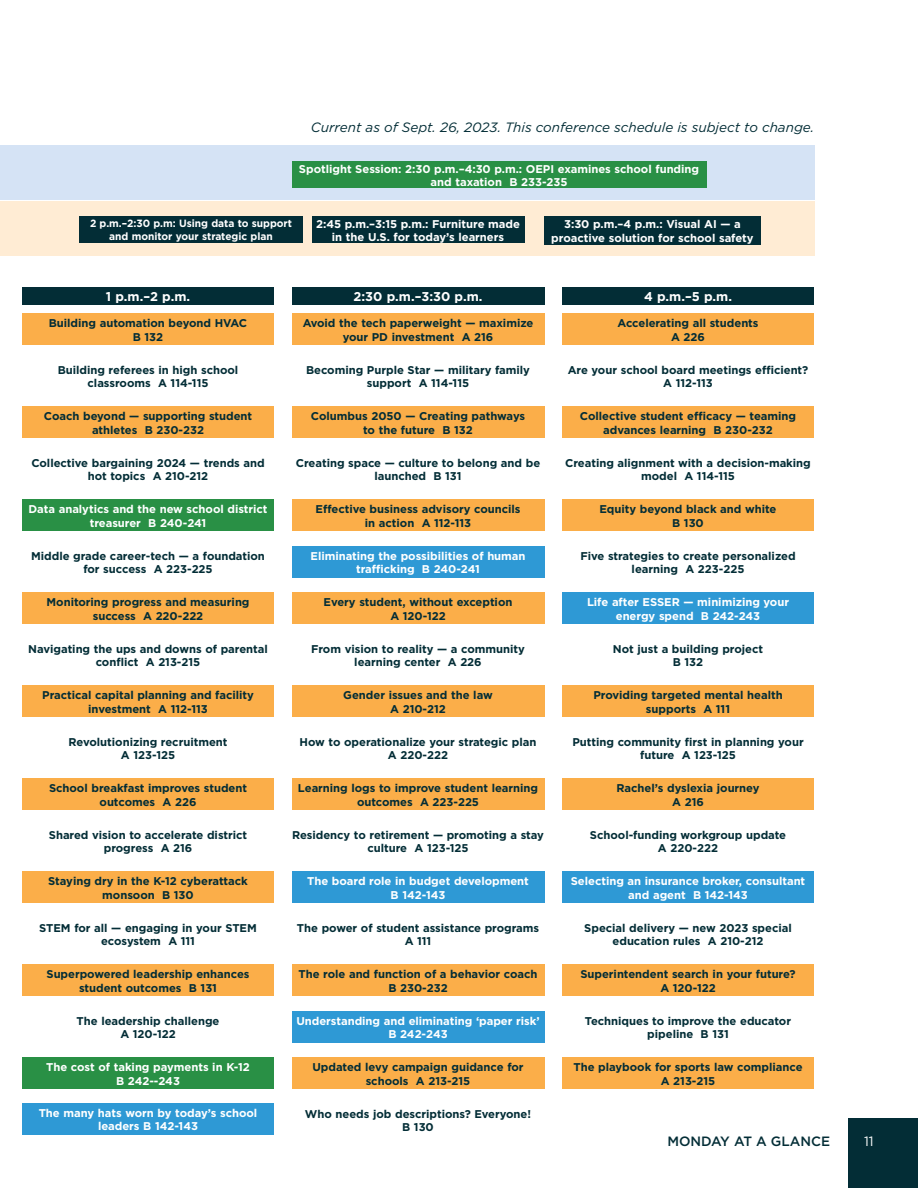
<style>
.page{position:relative;width:918px;height:1188px;background:#fff}
.page>*{position:absolute;margin:0;border:0;box-sizing:border-box;transform-origin:0 0}
.t1{font:italic 13.5px "Gotham";color:#032d36}
.t2{font:500 13.5px "Gotham";color:#032d36}
.t3{font:13.5px "Gotham";color:#fff}
.t4{font:700 12.75px "Gotham";color:#fff}
.t5{font:700 11.25px/13px "Gotham";letter-spacing:-.005em;color:#032d36;text-align:center}
.t6{font:700 11.25px/13px "Gotham";letter-spacing:-.005em;color:#fff;text-align:center}
.t7{font:700 10.5px/13px "Gotham";letter-spacing:-.005em;color:#fff;text-align:center}
</style>
<div class="page">
<div style="left:848px;top:1118px;width:70px;height:70px;background:#032d36"></div>
<div style="left:22px;top:314px;width:252px;height:31px;background:#fbae49"></div>
<div style="left:292px;top:314px;width:252px;height:31px;background:#fbae49"></div>
<div style="left:292px;top:287px;width:252px;height:18px;background:#032d36"></div>
<div style="left:22px;top:872px;width:252px;height:31px;background:#fbae49"></div>
<div style="left:292px;top:872px;width:252px;height:31px;background:#2e99d5"></div>
<div style="left:22px;top:965px;width:252px;height:31px;background:#fbae49"></div>
<div style="left:292px;top:965px;width:252px;height:31px;background:#fbae49"></div>
<div style="left:292px;top:1011px;width:252px;height:32px;background:#2e99d5"></div>
<div style="left:22px;top:686px;width:252px;height:31px;background:#fbae49"></div>
<div style="left:292px;top:686px;width:252px;height:31px;background:#fbae49"></div>
<div style="left:22px;top:779px;width:252px;height:31px;background:#fbae49"></div>
<div style="left:292px;top:779px;width:252px;height:31px;background:#fbae49"></div>
<div style="left:22px;top:407px;width:252px;height:31px;background:#fbae49"></div>
<div style="left:292px;top:407px;width:252px;height:31px;background:#fbae49"></div>
<div style="left:22px;top:500px;width:252px;height:31px;background:#299045"></div>
<div style="left:292px;top:500px;width:252px;height:31px;background:#fbae49"></div>
<div style="left:292px;top:546px;width:252px;height:32px;background:#2e99d5"></div>
<div style="left:22px;top:593px;width:252px;height:31px;background:#fbae49"></div>
<div style="left:292px;top:593px;width:252px;height:31px;background:#fbae49"></div>
<div style="left:22px;top:287px;width:252px;height:18px;background:#032d36"></div>
<div style="left:22px;top:1058px;width:252px;height:31px;background:#299045"></div>
<div style="left:562px;top:314px;width:252px;height:31px;background:#fbae49"></div>
<div style="left:562px;top:872px;width:252px;height:31px;background:#2e99d5"></div>
<div style="left:562px;top:965px;width:252px;height:31px;background:#fbae49"></div>
<div style="left:562px;top:686px;width:252px;height:31px;background:#fbae49"></div>
<div style="left:562px;top:779px;width:252px;height:31px;background:#fbae49"></div>
<div style="left:562px;top:407px;width:252px;height:31px;background:#fbae49"></div>
<div style="left:562px;top:500px;width:252px;height:31px;background:#fbae49"></div>
<div style="left:562px;top:593px;width:252px;height:31px;background:#2e99d5"></div>
<div style="left:562px;top:287px;width:252px;height:18px;background:#032d36"></div>
<div style="left:0;top:146px;width:814px;height:54px;background:#d5e3f5"></div>
<div style="left:0;top:201px;width:814px;height:54px;background:#ffecd4"></div>
<div style="left:292px;top:161px;width:414px;height:27px;background:#299045"></div>
<div style="left:79px;top:216px;width:224px;height:27px;background:#032d36"></div>
<div style="left:312px;top:216px;width:212px;height:27px;background:#032d36"></div>
<div style="left:544px;top:216px;width:217px;height:29px;background:#032d36"></div>
<div style="left:292px;top:1058px;width:252px;height:31px;background:#fbae49"></div>
<div style="left:562px;top:1058px;width:252px;height:31px;background:#fbae49"></div>
<div style="left:22px;top:1103px;width:252px;height:32px;background:#2e99d5"></div>
<p class="t1" style="left:311px;top:119px;width:505px">Current as of Sept. 26, 2023. This conference schedule is subject to change.</p>
<p class="t6" style="left:299px;top:162px;width:402px">Spotlight Session: 2:30 p.m.–4:30 p.m.: OEPI examines school funding and taxation B 233-235</p>
<p class="t7" style="left:90px;top:217px;width:204px">2 p.m.–2:30 p.m: Using data to support and monitor your strategic plan</p>
<p class="t6" style="left:316px;top:217px;width:205px">2:45 p.m.–3:15 p.m.: Furniture made in the U.S. for today’s learners</p>
<p class="t6" style="left:551px;top:218px;width:204px">3:30 p.m.–4 p.m.: Visual AI — a proactive solution for school safety</p>
<p class="t4" style="left:106px;top:288px;width:86px">1 p.m.–2 p.m.</p>
<p class="t4" style="left:354px;top:288px;width:131px">2:30 p.m.–3:30 p.m.</p>
<p class="t4" style="left:644px;top:288px;width:89px">4 p.m.–5 p.m.</p>
<p class="t5" style="left:49px;top:317px;width:200px">Building automation beyond HVAC<br>B 132</p>
<p class="t5" style="left:303px;top:317px;width:232px">Avoid the tech paperweight — maximize your PD investment A 216</p>
<p class="t5" style="left:58px;top:363px;width:182px">Building referees in high school classrooms A 114-115</p>
<p class="t5" style="left:306px;top:363px;width:225px">Becoming Purple Star — military family support A 114-115</p>
<p class="t5" style="left:618px;top:317px;width:143px">Accelerating all students<br>A 226</p>
<p class="t5" style="left:568px;top:363px;width:242px">Are your school board meetings efficient?<br>A 112-113</p>
<p class="t5" style="left:44px;top:410px;width:210px">Coach beyond — supporting student athletes B 230-232</p>
<p class="t5" style="left:311px;top:410px;width:216px">Columbus 2050 — Creating pathways to the future B 132</p>
<p class="t5" style="left:31px;top:456px;width:235px">Collective bargaining 2024 — trends and hot topics A 210-212</p>
<p class="t5" style="left:296px;top:456px;width:246px">Creating space — culture to belong and be launched B 131</p>
<p class="t6" style="left:28px;top:503px;width:241px">Data analytics and the new school district treasurer B 240-241</p>
<p class="t5" style="left:316px;top:503px;width:207px">Effective business advisory councils in action A 112-113</p>
<p class="t5" style="left:31px;top:549px;width:235px">Middle grade career-tech — a foundation for success A 223-225</p>
<p class="t6" style="left:311px;top:549px;width:217px">Eliminating the possibilities of human trafficking B 240-241</p>
<p class="t5" style="left:47px;top:596px;width:205px">Monitoring progress and measuring success A 220-222</p>
<p class="t5" style="left:324px;top:596px;width:190px">Every student, without exception<br>A 120-122</p>
<p class="t5" style="left:580px;top:410px;width:218px">Collective student efficacy — teaming advances learning B 230-232</p>
<p class="t5" style="left:565px;top:456px;width:247px">Creating alignment with a decision-making model A 114-115</p>
<p class="t5" style="left:600px;top:503px;width:178px">Equity beyond black and white<br>B 130</p>
<p class="t5" style="left:581px;top:549px;width:217px">Five strategies to create personalized learning A 223-225</p>
<p class="t6" style="left:587px;top:596px;width:204px">Life after ESSER — minimizing your energy spend B 242-243</p>
<p class="t5" style="left:28px;top:642px;width:241px">Navigating the ups and downs of parental conflict A 213-215</p>
<p class="t5" style="left:311px;top:642px;width:215px">From vision to reality — a community learning center A 226</p>
<p class="t5" style="left:42px;top:689px;width:213px">Practical capital planning and facility investment A 112-113</p>
<p class="t5" style="left:343px;top:689px;width:151px">Gender issues and the law<br>A 210-212</p>
<p class="t5" style="left:69px;top:735px;width:160px">Revolutionizing recruitment<br>A 123-125</p>
<p class="t5" style="left:300px;top:735px;width:238px">How to operationalize your strategic plan<br>A 220-222</p>
<p class="t5" style="left:49px;top:782px;width:200px">School breakfast improves student outcomes A 226</p>
<p class="t5" style="left:298px;top:782px;width:242px">Learning logs to improve student learning outcomes A 223-225</p>
<p class="t5" style="left:49px;top:828px;width:200px">Shared vision to accelerate district progress A 216</p>
<p class="t5" style="left:292px;top:828px;width:253px">Residency to retirement — promoting a stay culture A 123-125</p>
<p class="t5" style="left:613px;top:642px;width:152px">Not just a building project<br>B 132</p>
<p class="t5" style="left:593px;top:689px;width:191px">Providing targeted mental health supports A 111</p>
<p class="t5" style="left:572px;top:735px;width:233px">Putting community first in planning your future A 123-125</p>
<p class="t5" style="left:616px;top:782px;width:145px">Rachel’s dyslexia journey<br>A 216</p>
<p class="t5" style="left:590px;top:828px;width:198px">School-funding workgroup update<br>A 220-222</p>
<p class="t5" style="left:48px;top:875px;width:201px">Staying dry in the K-12 cyberattack monsoon B 130</p>
<p class="t6" style="left:307px;top:875px;width:223px">The board role in budget development<br>B 142-143</p>
<p class="t5" style="left:39px;top:921px;width:219px">STEM for all — engaging in your STEM ecosystem A 111</p>
<p class="t5" style="left:297px;top:921px;width:244px">The power of student assistance programs<br>A 111</p>
<p class="t5" style="left:47px;top:968px;width:205px">Superpowered leadership enhances student outcomes B 131</p>
<p class="t5" style="left:298px;top:968px;width:241px">The role and function of a behavior coach<br>B 230-232</p>
<p class="t6" style="left:296px;top:1014px;width:245px">Understanding and eliminating ‘paper risk’<br>B 242-243</p>
<p class="t5" style="left:77px;top:1014px;width:144px">The leadership challenge<br>A 120-122</p>
<p class="t6" style="left:571px;top:875px;width:236px">Selecting an insurance broker, consultant and agent B 142-143</p>
<p class="t5" style="left:584px;top:921px;width:209px">Special delivery — new 2023 special education rules A 210-212</p>
<p class="t5" style="left:580px;top:968px;width:217px">Superintendent search in your future?<br>A 120-122</p>
<p class="t5" style="left:585px;top:1014px;width:208px">Techniques to improve the educator pipeline B 131</p>
<p class="t6" style="left:46px;top:1061px;width:205px">The cost of taking payments in K-12<br>B 242--243</p>
<p class="t6" style="left:39px;top:1106px;width:220px">The many hats worn by today’s school leaders B 142-143</p>
<p class="t5" style="left:312px;top:1061px;width:213px">Updated levy campaign guidance for schools A 213-215</p>
<p class="t5" style="left:305px;top:1107px;width:228px">Who needs job descriptions? Everyone!<br>B 130</p>
<p class="t5" style="left:574px;top:1061px;width:231px">The playbook for sports law compliance<br>A 213-215</p>
<p class="t2" style="left:667px;top:1132px;width:164px">MONDAY AT A GLANCE</p>
<p class="t3" style="left:864px;top:1132px;width:11px">11</p>
</div>
